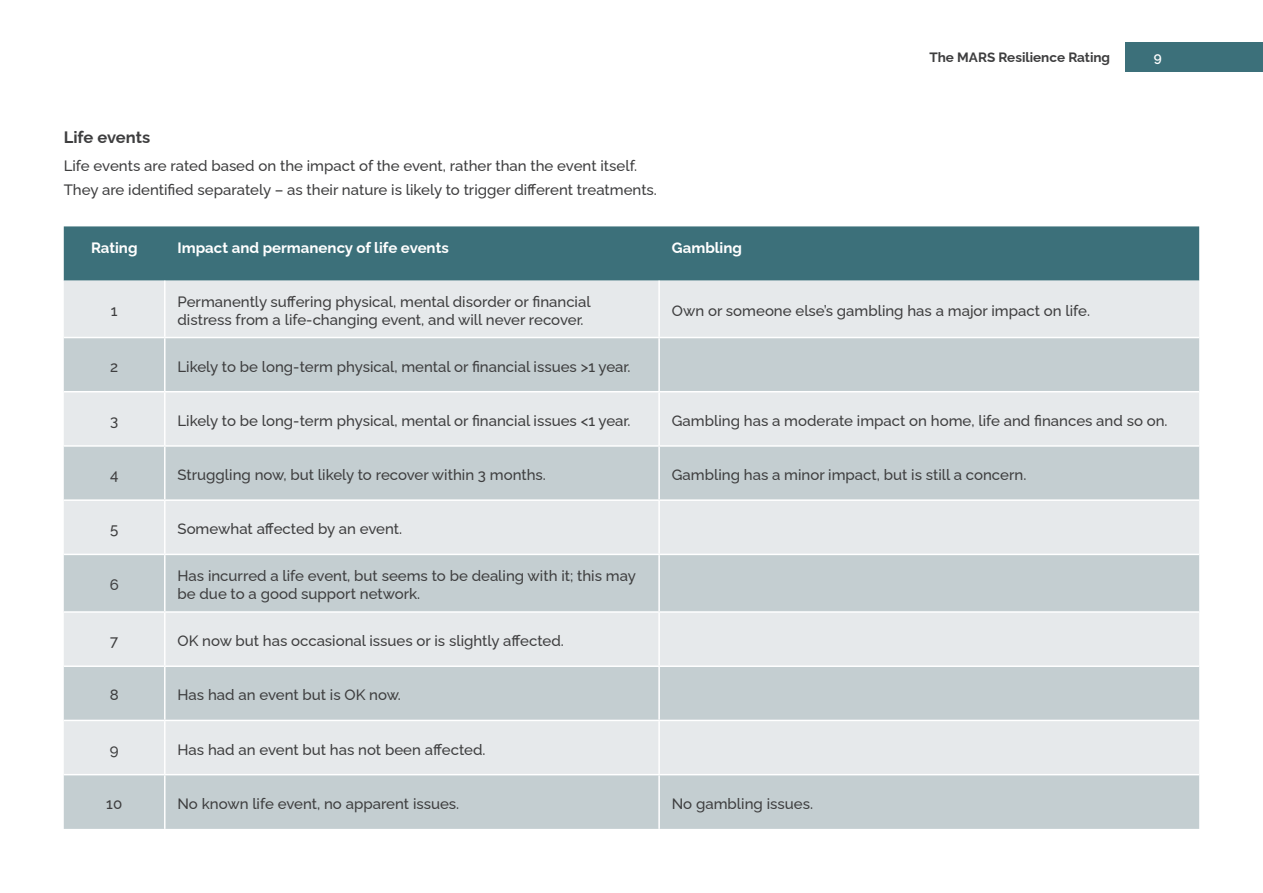
<style>
.page{position:relative;width:1263px;height:893px;background:#fff}
.page>*{position:absolute;margin:0;border:0;box-sizing:border-box;transform-origin:0 0}
.Heading_2{font:700 16.5px "Raleway";color:#3e3e3f}
.Table_text{font:500 15px/18px "Raleway";color:#3e3e3f}
.Body_Text{font:500 15px/24px "Raleway";color:#3e3e3f}
.Table_header{font:700 15px "Raleway";color:#fff}
.t1{font:700 13.5px "Raleway";color:#3e3e3f}
.t2{font:600 13.5px "Raleway";color:#fff}
</style>
<div class="page">
<div style="left:1125px;top:43px;width:138px;height:29px;background:#3c707a"></div>
<div style="left:64px;top:226px;width:1135px;height:55px;background:#3c707a"></div>
<div style="left:64px;top:281px;width:1135px;height:56px;background:#e6e9eb"></div>
<svg style="left:64px;top:338px;width:1135px;height:491px;background:#d3dadc"></svg>
<hr style="left:164px;top:281px;width:2px;height:56px;background:#fff">
<hr style="left:658px;top:281px;width:2px;height:56px;background:#fff">
<hr style="left:164px;top:338px;width:2px;height:53px;background:#fff">
<hr style="left:658px;top:338px;width:2px;height:53px;background:#fff">
<hr style="left:64px;top:391px;width:101px;height:1px;background:#fff">
<hr style="left:165px;top:391px;width:494px;height:1px;background:#fff">
<hr style="left:164px;top:392px;width:2px;height:53px;background:#fff">
<hr style="left:659px;top:391px;width:540px;height:1px;background:#fff">
<hr style="left:658px;top:392px;width:2px;height:53px;background:#fff">
<hr style="left:64px;top:445px;width:101px;height:2px;background:#fff">
<hr style="left:165px;top:445px;width:494px;height:2px;background:#fff">
<hr style="left:164px;top:447px;width:2px;height:52px;background:#fff">
<hr style="left:659px;top:445px;width:540px;height:2px;background:#fff">
<hr style="left:658px;top:447px;width:2px;height:52px;background:#fff">
<hr style="left:64px;top:499px;width:101px;height:2px;background:#fff">
<hr style="left:165px;top:499px;width:494px;height:2px;background:#fff">
<hr style="left:164px;top:501px;width:2px;height:53px;background:#fff">
<hr style="left:659px;top:499px;width:540px;height:2px;background:#fff">
<hr style="left:658px;top:501px;width:2px;height:53px;background:#fff">
<hr style="left:64px;top:554px;width:101px;height:1px;background:#fff">
<hr style="left:165px;top:554px;width:494px;height:1px;background:#fff">
<hr style="left:164px;top:555px;width:2px;height:56px;background:#fff">
<hr style="left:659px;top:554px;width:540px;height:1px;background:#fff">
<hr style="left:658px;top:555px;width:2px;height:56px;background:#fff">
<hr style="left:64px;top:611px;width:101px;height:2px;background:#fff">
<hr style="left:165px;top:611px;width:494px;height:2px;background:#fff">
<hr style="left:164px;top:613px;width:2px;height:52px;background:#fff">
<hr style="left:659px;top:611px;width:540px;height:2px;background:#fff">
<hr style="left:658px;top:613px;width:2px;height:52px;background:#fff">
<hr style="left:64px;top:665px;width:101px;height:2px;background:#fff">
<hr style="left:165px;top:665px;width:494px;height:2px;background:#fff">
<hr style="left:164px;top:667px;width:2px;height:53px;background:#fff">
<hr style="left:659px;top:665px;width:540px;height:2px;background:#fff">
<hr style="left:658px;top:667px;width:2px;height:53px;background:#fff">
<hr style="left:64px;top:720px;width:101px;height:1px;background:#fff">
<hr style="left:165px;top:720px;width:494px;height:1px;background:#fff">
<hr style="left:164px;top:721px;width:2px;height:53px;background:#fff">
<hr style="left:659px;top:720px;width:540px;height:1px;background:#fff">
<hr style="left:658px;top:721px;width:2px;height:53px;background:#fff">
<hr style="left:64px;top:774px;width:101px;height:1px;background:#fff">
<hr style="left:165px;top:774px;width:494px;height:1px;background:#fff">
<hr style="left:164px;top:775px;width:2px;height:54px;background:#fff">
<hr style="left:659px;top:774px;width:540px;height:1px;background:#fff">
<hr style="left:658px;top:775px;width:2px;height:54px;background:#fff">
<p class="Heading_2" style="left:64px;top:124px;width:88px">Life events</p>
<p class="Body_Text" style="left:64px;top:152px;width:595px">Life events are rated based on the impact of the event, rather than the event itself.<br>They are identified separately – as their nature is likely to trigger different treatments.</p>
<p class="Table_header" style="left:91px;top:236px;width:48px">Rating</p>
<p class="Table_header" style="left:178px;top:236px;width:273px">Impact and permanency of life events</p>
<p class="Table_header" style="left:672px;top:236px;width:72px">Gambling</p>
<p class="t1" style="left:929px;top:47px;width:182px">The MARS Resilience Rating</p>
<p class="t2" style="left:1154px;top:47px;width:9px">9</p>
<p class="Table_text" style="left:111px;top:300px;width:8px">1</p>
<p class="Table_text" style="left:178px;top:291px;width:415px">Permanently suffering physical, mental disorder or financial distress from a life-changing event, and will never recover.</p>
<p class="Table_text" style="left:672px;top:300px;width:420px">Own or someone else’s gambling has a major impact on life.</p>
<p class="Table_text" style="left:110px;top:356px;width:10px">2</p>
<p class="Table_text" style="left:178px;top:356px;width:454px">Likely to be long-term physical, mental or financial issues &gt;1 year.</p>
<p class="Table_text" style="left:110px;top:410px;width:10px">3</p>
<p class="Table_text" style="left:178px;top:410px;width:454px">Likely to be long-term physical, mental or financial issues &lt;1 year.</p>
<p class="Table_text" style="left:672px;top:410px;width:497px">Gambling has a moderate impact on home, life and finances and so on.</p>
<p class="Table_text" style="left:110px;top:464px;width:10px">4</p>
<p class="Table_text" style="left:178px;top:464px;width:370px">Struggling now, but likely to recover within 3 months.</p>
<p class="Table_text" style="left:672px;top:464px;width:356px">Gambling has a minor impact, but is still a concern.</p>
<p class="Table_text" style="left:110px;top:518px;width:10px">5</p>
<p class="Table_text" style="left:178px;top:518px;width:226px">Somewhat affected by an event.</p>
<p class="Table_text" style="left:110px;top:574px;width:11px">6</p>
<p class="Table_text" style="left:178px;top:565px;width:460px">Has incurred a life event, but seems to be dealing with it; this may be due to a good support network.</p>
<p class="Table_text" style="left:110px;top:630px;width:10px">7</p>
<p class="Table_text" style="left:178px;top:630px;width:388px">OK now but has occasional issues or is slightly affected.</p>
<p class="Table_text" style="left:110px;top:684px;width:10px">8</p>
<p class="Table_text" style="left:178px;top:684px;width:225px">Has had an event but is OK now.</p>
<p class="Table_text" style="left:110px;top:739px;width:10px">9</p>
<p class="Table_text" style="left:178px;top:739px;width:309px">Has had an event but has not been affected.</p>
<p class="Table_text" style="left:106px;top:793px;width:17px">10</p>
<p class="Table_text" style="left:178px;top:793px;width:283px">No known life event, no apparent issues.</p>
<p class="Table_text" style="left:672px;top:793px;width:143px">No gambling issues.</p>
</div>
